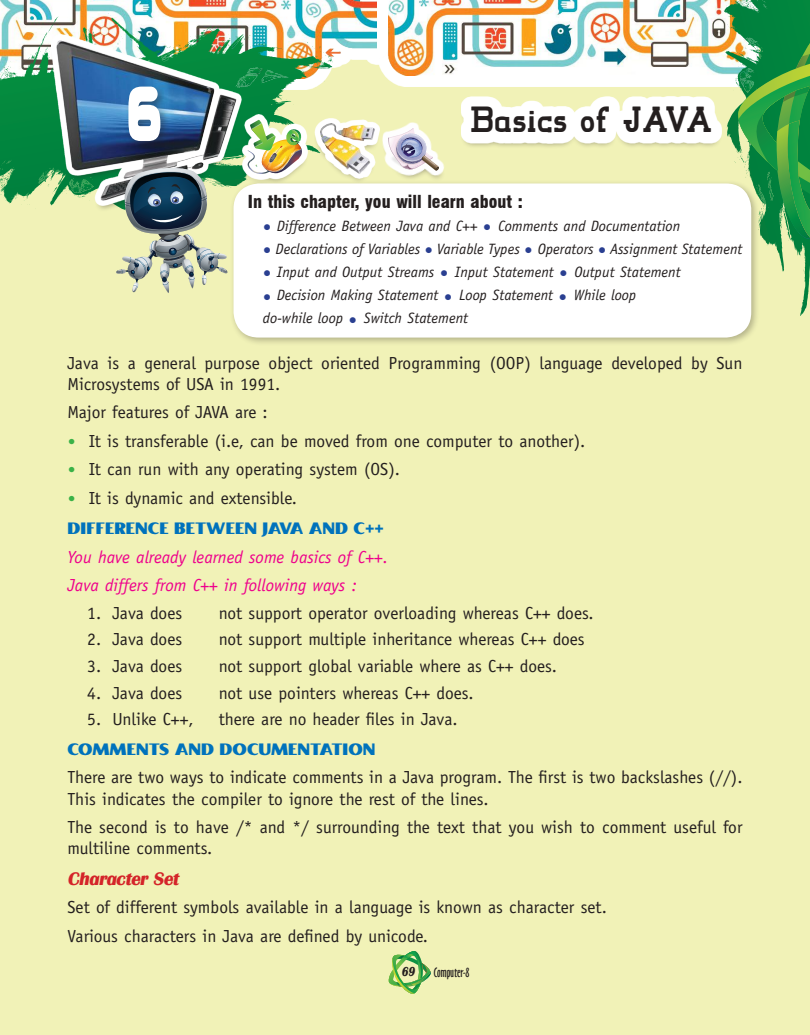
<style>
.page{position:relative;width:810px;height:1035px;background:#fff}
.page>*{position:absolute;margin:0;border:0;box-sizing:border-box;transform-origin:0 0}
.t1{font:72.5px "Overload";color:#fff}
.t2{font:37.5px "Cash Font";letter-spacing:.04em;color:#241f1f}
.t3{font:17.5px/21.2px "Officina Sans";color:#241f1f}
.t4{font:italic 17.5px/28.5px "Officina Sans";color:#ee008c}
.t5{font:17.5px "Boca Raton ICG Solid";color:#0072bc}
.t6{font:900 condensed 17.5px "Swiss 721 BT";color:#241f1f}
.t7{font:italic 17.5px "Grenoble Heavy SF Bold";color:#d42429}
.t8{font:italic 15px/23px "Officina Sans";color:#241f1f}
.t9{font:12.5px "Oz Handicraft BT";color:#241f1f}
.t10{font:italic 12.5px "Grenoble Heavy SF Bold";color:#241f1f;scale:.86 1}
.s1{font-size:16.25px;color:#2a3f91}
.s2{font-family:"Segoe UI";font-weight:700;font-size:20px;color:#3ab247}
</style>
<div class="page">
<div style="left:0;top:87px;width:810px;height:948px;background:#f1f2b7"></div>
<img style="left:388px;top:0;width:69px;height:76px">
<svg style="left:0;top:1px;width:388px;height:89px"></svg>
<img style="left:0;top:0;width:376px;height:78px">
<svg style="left:387px;top:951px;width:44px;height:44px;background:#aed589"></svg>
<svg style="left:0;top:160px;width:51px;height:50px"></svg>
<img style="left:1px;top:9px;width:286px;height:102px">
<svg style="left:294px;top:42px;width:39px;height:40px"></svg>
<img style="left:1px;top:32px;width:282px;height:176px">
<svg style="left:315px;top:118px;width:65px;height:61px"></svg>
<img style="left:320px;top:124px;width:55px;height:49px">
<svg style="left:379px;top:120px;width:71px;height:59px"></svg>
<svg style="left:242px;top:114px;width:66px;height:65px"></svg>
<div style="left:126px;top:84px;width:45px;height:68px;background:#241f1f;opacity:.39"></div>
<svg style="left:457px;top:0;width:353px;height:263px"></svg>
<div style="left:229px;top:179px;width:530px;height:167px;background:#241f1f;opacity:.3"></div>
<div style="left:234px;top:183px;width:517px;height:155px;background:#fff;border-radius:25px"></div>
<img style="left:103px;top:120px;width:202px;height:174px">
<h1 class="t1" style="left:126px;top:75px;width:38px">6</h1>
<h2 class="t2" style="left:472px;top:100px;width:242px">Basics of JAVA</h2>
<p class="t6" style="left:248px;top:191px;width:276px">In this chapter, you will learn about :</p>
<p class="t8" style="left:263px;top:214px;width:419px"><span class="s1">•</span> Difference Between Java and C++ <span class="s1">•</span> Comments and Documentation</p>
<p class="t8" style="left:263px;top:237px;width:481px"><span class="s1">•</span> Declarations of Variables <span class="s1">•</span> Variable Types <span class="s1">•</span> Operators <span class="s1">•</span> Assignment Statement</p>
<p class="t8" style="left:263px;top:260px;width:419px"><span class="s1">•</span> Input and Output Streams <span class="s1">•</span> Input Statement <span class="s1">•</span> Output Statement</p>
<p class="t8" style="left:263px;top:283px;width:375px"><span class="s1">•</span> Decision Making Statement <span class="s1">•</span> Loop Statement <span class="s1">•</span> While loop do-while loop <span class="s1">•</span> Switch Statement</p>
<p class="t3" style="left:68px;top:352px;width:676px">Java is a general purpose object oriented Programming (OOP) language developed by Sun<br>Microsystems of USA in 1991.</p>
<p class="t3" style="left:68px;top:402px;width:202px">Major features of JAVA are :</p>
<p class="t3" style="left:68px;top:430px;width:519px"><span class="s2">•</span> It is transferable (i.e, can be moved from one computer to another).</p>
<p class="t3" style="left:68px;top:459px;width:334px"><span class="s2">•</span> It can run with any operating system (OS).</p>
<p class="t3" style="left:68px;top:487px;width:231px"><span class="s2">•</span> It is dynamic and extensible.</p>
<p class="t5" style="left:68px;top:518px;width:318px">DIFFERENCE BETWEEN JAVA AND C++</p>
<p class="t4" style="left:68px;top:543px;width:322px">You have already learned some basics of C++.<br>Java differs from C++ in following ways :</p>
<p class="t3" style="left:87px;top:602px;width:96px">1. Java does</p>
<p class="t3" style="left:219px;top:602px;width:377px">not support operator overloading whereas C++ does.</p>
<p class="t3" style="left:87px;top:629px;width:96px">2. Java does</p>
<p class="t3" style="left:219px;top:629px;width:368px">not support multiple inheritance whereas C++ does</p>
<p class="t3" style="left:87px;top:655px;width:96px">3. Java does</p>
<p class="t3" style="left:219px;top:655px;width:340px">not support global variable where as C++ does.</p>
<p class="t3" style="left:87px;top:682px;width:96px">4. Java does</p>
<p class="t3" style="left:219px;top:682px;width:256px">not use pointers whereas C++ does.</p>
<p class="t3" style="left:87px;top:709px;width:108px">5. Unlike C++,</p>
<p class="t3" style="left:219px;top:709px;width:240px">there are no header files in Java.</p>
<p class="t5" style="left:68px;top:739px;width:309px">COMMENTS AND DOCUMENTATION</p>
<p class="t3" style="left:68px;top:767px;width:677px">There are two ways to indicate comments in a Java program. The first is two backslashes (//).<br>This indicates the compiler to ignore the rest of the lines.</p>
<p class="t3" style="left:68px;top:816px;width:677px">The second is to have /* and */ surrounding the text that you wish to comment useful for multiline comments.</p>
<p class="t7" style="left:68px;top:868px;width:112px">Character Set</p>
<p class="t3" style="left:68px;top:893px;width:541px;line-height:28.5px">Set of different symbols available in a language is known as character set.<br>Various characters in Java are defined by unicode.</p>
<p class="t10" style="left:401px;top:965px;width:17px">69</p>
<p class="t9" style="left:434px;top:966px;width:37px">Computer-8</p>
</div>
